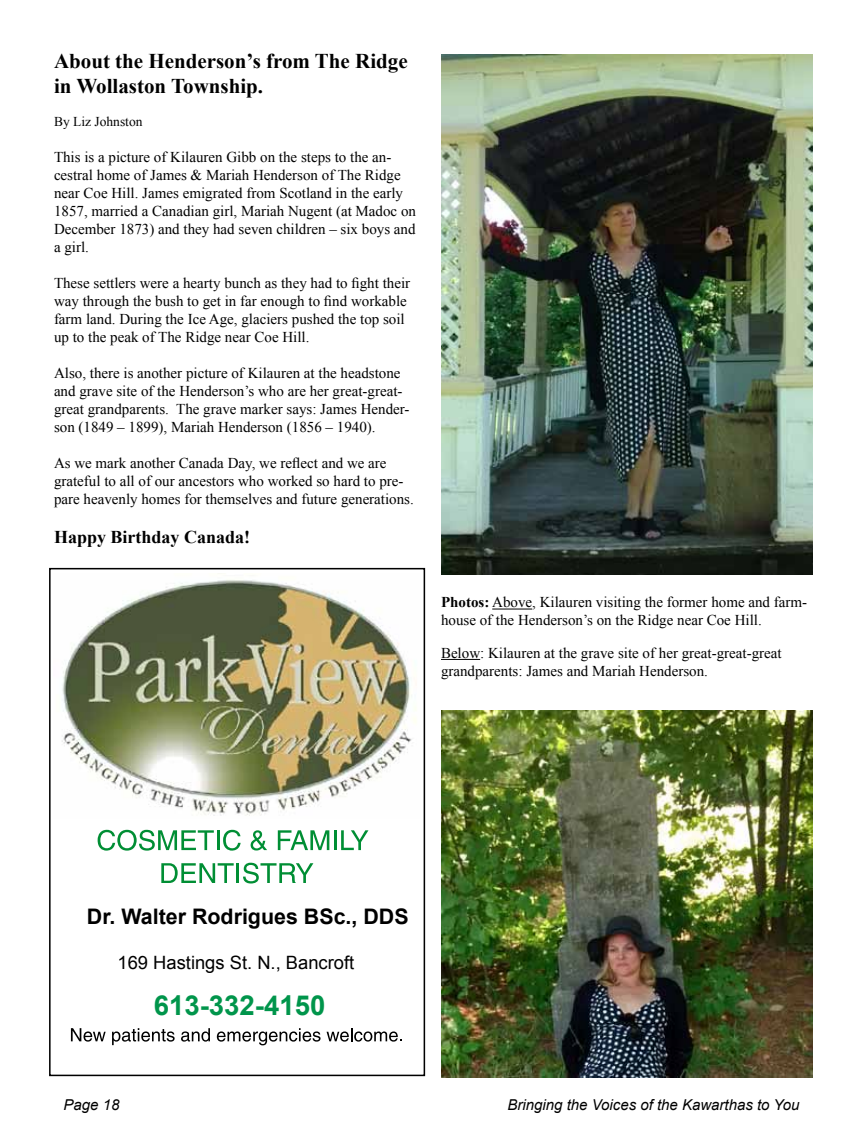
<style>
.page{position:relative;width:864px;height:1134px;background:#fff}
.page>*{position:absolute;margin:0;border:0;box-sizing:border-box;transform-origin:0 0}
.t1{font:700 27.6px "Arial";color:#00954b}
.t2{font:700 21.45px "Arial";color:#000}
.t3{font:700 21px/25.2px "Times New Roman";color:#000}
.t4{font:18.3px "Arial";color:#000}
.t5{font:700 18px "Times New Roman";color:#000}
.t6{font:15px/18px "Times New Roman";color:#000}
.t7{font:italic 15px "Arial";color:#000}
.t8{font:13.5px "Times New Roman";color:#000}
.s1{font-weight:700}
</style>
<div class="page">
<img style="left:441px;top:54px;width:372px;height:520px">
<img style="left:441px;top:710px;width:371px;height:367px">
<hr style="left:492px;top:609px;width:40px;height:1px;background:#000">
<hr style="left:441px;top:659px;width:39px;height:1px;background:#000">
<div style="left:49px;top:568px;width:376px;height:508px;border:2px solid #000"></div>
<img style="left:62px;top:580px;width:354px;height:236px">
<svg style="left:98px;top:830px;width:116px;height:21px"></svg>
<hr style="left:217px;top:830px;width:2px;height:20px;background:#008e34">
<svg style="left:223px;top:830px;width:18px;height:21px"></svg>
<svg style="left:251px;top:830px;width:16px;height:21px"></svg>
<svg style="left:278px;top:830px;width:51px;height:20px"></svg>
<hr style="left:334px;top:830px;width:3px;height:20px;background:#008e34">
<svg style="left:341px;top:830px;width:27px;height:20px"></svg>
<svg style="left:161px;top:863px;width:73px;height:20px"></svg>
<hr style="left:237px;top:863px;width:2px;height:20px;background:#008e34">
<svg style="left:243px;top:863px;width:70px;height:21px"></svg>
<svg style="left:71px;top:1028px;width:35px;height:14px"></svg>
<svg style="left:112px;top:1028px;width:290px;height:18px"></svg>
<h3 class="t3" style="left:54px;top:48px;width:355px">About the Henderson’s from The Ridge in Wollaston Township.</h3>
<p class="t8" style="left:54px;top:112px;width:90px">By Liz Johnston</p>
<p class="t6" style="left:54px;top:148px;width:364px">This is a picture of Kilauren Gibb on the steps to the an&shy;cestral home of James &amp; Mariah Henderson of The Ridge near Coe Hill. James emigrated from Scotland in the early 1857, married a Canadian girl, Mariah Nugent (at Madoc on December 1873) and they had seven children – six boys and a girl.</p>
<p class="t6" style="left:54px;top:274px;width:358px">These settlers were a hearty bunch as they had to fight their way through the bush to get in far enough to find workable farm land. During the Ice Age, glaciers pushed the top soil up to the peak of The Ridge near Coe Hill.</p>
<p class="t6" style="left:54px;top:364px;width:357px">Also, there is another picture of Kilauren at the headstone and grave site of the Henderson’s who are her great-great&shy;great grandparents. The grave marker says: James Hender&shy;son (1849 – 1899), Mariah Henderson (1856 – 1940).</p>
<p class="t6" style="left:54px;top:454px;width:361px">As we mark another Canada Day, we reflect and we are grateful to all of our ancestors who worked so hard to pre&shy;pare heavenly homes for themselves and future generations.</p>
<p class="t5" style="left:54px;top:525px;width:198px">Happy Birthday Canada!</p>
<p class="t6" style="left:441px;top:593px;width:368px"><span class="s1">Photos:</span> Above, Kilauren visiting the former home and farm&shy;house of the Henderson’s on the Ridge near Coe Hill.</p>
<p class="t6" style="left:441px;top:644px;width:342px">Below: Kilauren at the grave site of her great-great-great grandparents: James and Mariah Henderson.</p>
<h2 class="t2" style="left:87px;top:902px;width:323px">Dr. Walter Rodrigues BSc., DDS</h2>
<p class="t4" style="left:118px;top:950px;width:238px">169 Hastings St. N., Bancroft</p>
<h1 class="t1" style="left:154px;top:987px;width:173px">613-332-4150</h1>
<p class="t7" style="left:64px;top:1095px;width:57px">Page 18</p>
<p class="t7" style="left:508px;top:1095px;width:293px">Bringing the Voices of the Kawarthas to You</p>
</div>
